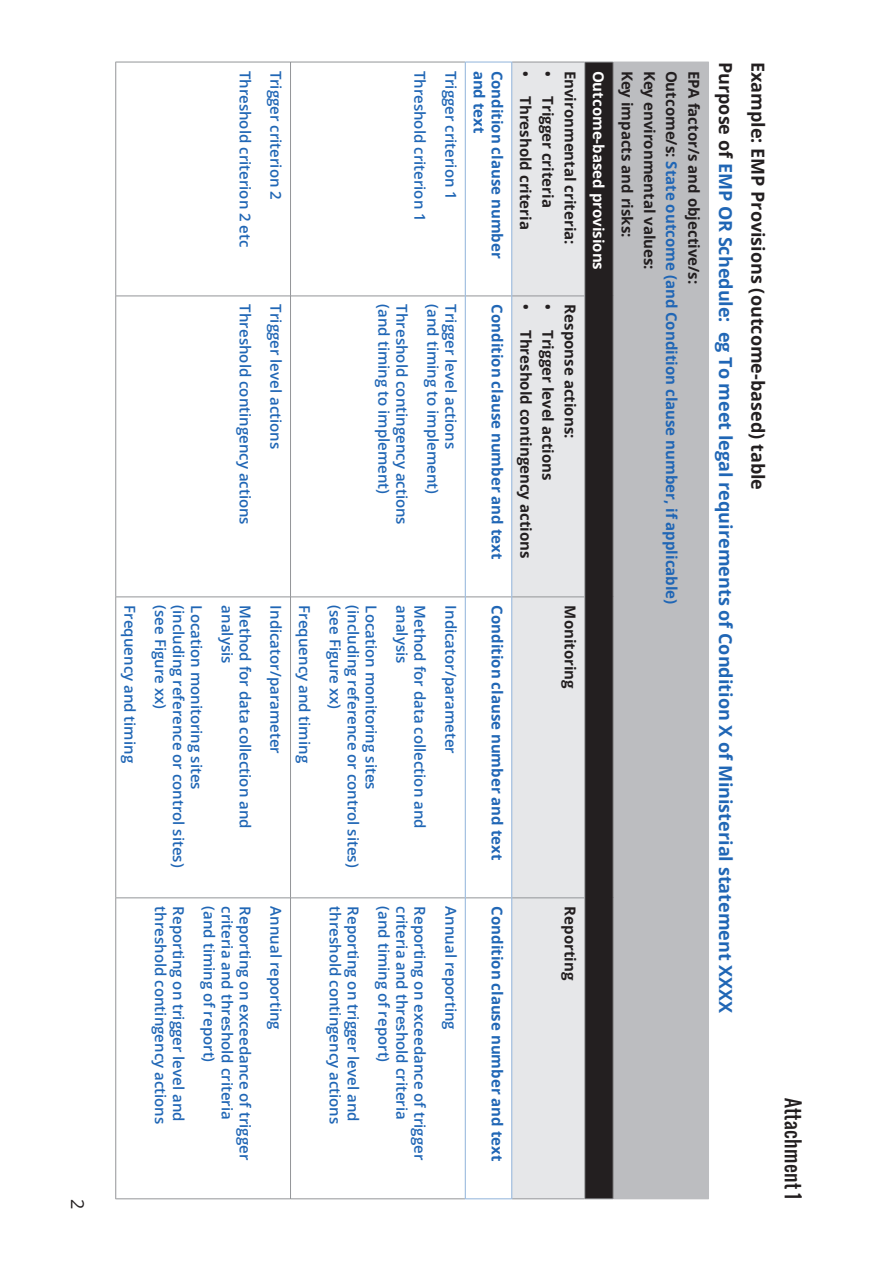
<style>
.page{position:relative;width:893px;height:1263px;background:#fff}
.page>*{position:absolute;margin:0;border:0;box-sizing:border-box;transform-origin:0 0}
.t1{font:19.5px "Oswald";letter-spacing:.02em;color:#231f20}
.t2{font:700 18px "Open Sans";color:#2066b5}
.t3{font:700 18px "Open Sans";color:#231f20}
.t4{font:18px "Open Sans";color:#231f20}
.t5{font:600 15px "Open Sans";color:#2066b5}
.t6{font:700 15px "Open Sans";color:#231f20}
.t7{font:700 15px "Open Sans";color:#2066b5}
.t8{font:700 15px "Open Sans";color:#fff}
.s1{color:#231f20}
</style>
<div class="page">
<div style="left:613px;top:62px;width:95px;height:1137px;background:#bcbdc0"></div>
<div style="left:585px;top:62px;width:28px;height:1137px;background:#231f20"></div>
<div style="left:512px;top:63px;width:72px;height:1135px;background:#e6e7e9"></div>
<svg style="left:585px;top:62px;width:28px;height:1px"></svg>
<svg style="left:585px;top:1198px;width:28px;height:1px"></svg>
<hr style="left:584px;top:62px;width:1px;height:234px;background:#939598">
<hr style="left:512px;top:62px;width:72px;height:1px;background:#939598">
<hr style="left:584px;top:296px;width:1px;height:301px;background:#939598">
<hr style="left:512px;top:296px;width:72px;height:1px;background:#939598">
<hr style="left:584px;top:597px;width:1px;height:301px;background:#939598">
<hr style="left:512px;top:596px;width:72px;height:1px;background:#939598">
<hr style="left:584px;top:898px;width:1px;height:301px;background:#939598">
<hr style="left:512px;top:897px;width:72px;height:1px;background:#939598">
<hr style="left:512px;top:1198px;width:72px;height:1px;background:#939598">
<hr style="left:466px;top:296px;width:45px;height:1px;background:#939598">
<hr style="left:466px;top:596px;width:45px;height:1px;background:#939598">
<hr style="left:466px;top:897px;width:45px;height:1px;background:#939598">
<hr style="left:291px;top:62px;width:174px;height:1px;background:#939598">
<hr style="left:291px;top:296px;width:174px;height:1px;background:#939598">
<hr style="left:291px;top:596px;width:174px;height:1px;background:#939598">
<hr style="left:291px;top:897px;width:174px;height:1px;background:#939598">
<hr style="left:291px;top:1198px;width:174px;height:1px;background:#939598">
<hr style="left:290px;top:62px;width:1px;height:234px;background:#939598">
<hr style="left:116px;top:62px;width:174px;height:1px;background:#939598">
<hr style="left:290px;top:296px;width:1px;height:301px;background:#939598">
<hr style="left:116px;top:296px;width:174px;height:1px;background:#939598">
<hr style="left:290px;top:597px;width:1px;height:301px;background:#939598">
<hr style="left:116px;top:596px;width:174px;height:1px;background:#939598">
<hr style="left:290px;top:898px;width:1px;height:301px;background:#939598">
<hr style="left:116px;top:897px;width:174px;height:1px;background:#939598">
<hr style="left:116px;top:1198px;width:174px;height:1px;background:#939598">
<hr style="left:115px;top:62px;width:1px;height:234px;background:#939598">
<hr style="left:115px;top:296px;width:1px;height:301px;background:#939598">
<hr style="left:115px;top:597px;width:1px;height:301px;background:#939598">
<hr style="left:115px;top:898px;width:1px;height:301px;background:#939598">
<hr style="left:708px;top:62px;width:1px;height:234px;background:#bcbdc0">
<hr style="left:708px;top:296px;width:1px;height:301px;background:#bcbdc0">
<hr style="left:708px;top:597px;width:1px;height:301px;background:#bcbdc0">
<hr style="left:708px;top:898px;width:1px;height:301px;background:#bcbdc0">
<hr style="left:511px;top:62px;width:1px;height:234px;background:#90b3da">
<hr style="left:466px;top:62px;width:45px;height:1px;background:#90b3da">
<hr style="left:511px;top:296px;width:1px;height:301px;background:#90b3da">
<hr style="left:511px;top:597px;width:1px;height:301px;background:#90b3da">
<hr style="left:511px;top:898px;width:1px;height:301px;background:#90b3da">
<hr style="left:466px;top:1198px;width:45px;height:1px;background:#90b3da">
<hr style="left:465px;top:62px;width:1px;height:234px;background:#90b3da">
<hr style="left:465px;top:296px;width:1px;height:301px;background:#90b3da">
<hr style="left:465px;top:597px;width:1px;height:301px;background:#90b3da">
<hr style="left:465px;top:898px;width:1px;height:301px;background:#90b3da">
<p class="t4" style="left:90px;top:1199px;width:12px;rotate:90deg">2</p>
<p class="t5" style="left:256px;top:71px;width:178px;rotate:90deg">Threshold criterion 2 etc</p>
<p class="t5" style="left:286px;top:71px;width:131px;rotate:90deg">Trigger criterion 2</p>
<p class="t5" style="left:256px;top:304px;width:222px;rotate:90deg">Threshold contingency actions</p>
<p class="t5" style="left:286px;top:304px;width:146px;rotate:90deg">Trigger level actions</p>
<p class="t5" style="left:430px;top:71px;width:152px;rotate:90deg">Threshold criterion 1</p>
<p class="t5" style="left:461px;top:71px;width:131px;rotate:90deg">Trigger criterion 1</p>
<p class="t5" style="left:394px;top:304px;width:191px;rotate:90deg">(and timing to implement)</p>
<p class="t5" style="left:412px;top:304px;width:222px;rotate:90deg">Threshold contingency actions</p>
<p class="t5" style="left:443px;top:304px;width:191px;rotate:90deg">(and timing to implement)</p>
<p class="t5" style="left:461px;top:304px;width:146px;rotate:90deg">Trigger level actions</p>
<p class="t5" style="left:140px;top:605px;width:159px;rotate:90deg">Frequency and timing</p>
<p class="t5" style="left:171px;top:605px;width:105px;rotate:90deg">(see Figure xx)</p>
<p class="t5" style="left:189px;top:605px;width:264px;rotate:90deg">(including reference or control sites)</p>
<p class="t5" style="left:207px;top:605px;width:186px;rotate:90deg">Location monitoring sites</p>
<p class="t5" style="left:238px;top:605px;width:59px;rotate:90deg">analysis</p>
<p class="t5" style="left:256px;top:605px;width:225px;rotate:90deg">Method for data collection and</p>
<p class="t5" style="left:286px;top:605px;width:150px;rotate:90deg">Indicator/parameter</p>
<p class="t5" style="left:171px;top:906px;width:219px;rotate:90deg">threshold contingency actions</p>
<p class="t5" style="left:189px;top:906px;width:217px;rotate:90deg">Reporting on trigger level and</p>
<p class="t5" style="left:220px;top:906px;width:157px;rotate:90deg">(and timing of report)</p>
<p class="t5" style="left:238px;top:906px;width:215px;rotate:90deg">criteria and threshold criteria</p>
<p class="t5" style="left:256px;top:906px;width:255px;rotate:90deg">Reporting on exceedance of trigger</p>
<p class="t5" style="left:286px;top:906px;width:125px;rotate:90deg">Annual reporting</p>
<p class="t5" style="left:315px;top:605px;width:159px;rotate:90deg">Frequency and timing</p>
<p class="t5" style="left:346px;top:605px;width:105px;rotate:90deg">(see Figure xx)</p>
<p class="t5" style="left:364px;top:605px;width:264px;rotate:90deg">(including reference or control sites)</p>
<p class="t5" style="left:382px;top:605px;width:186px;rotate:90deg">Location monitoring sites</p>
<p class="t5" style="left:412px;top:605px;width:59px;rotate:90deg">analysis</p>
<p class="t5" style="left:430px;top:605px;width:225px;rotate:90deg">Method for data collection and</p>
<p class="t5" style="left:461px;top:605px;width:150px;rotate:90deg">Indicator/parameter</p>
<p class="t5" style="left:346px;top:906px;width:219px;rotate:90deg">threshold contingency actions</p>
<p class="t5" style="left:364px;top:906px;width:217px;rotate:90deg">Reporting on trigger level and</p>
<p class="t5" style="left:394px;top:906px;width:157px;rotate:90deg">(and timing of report)</p>
<p class="t5" style="left:412px;top:906px;width:215px;rotate:90deg">criteria and threshold criteria</p>
<p class="t5" style="left:430px;top:906px;width:255px;rotate:90deg">Reporting on exceedance of trigger</p>
<p class="t5" style="left:461px;top:906px;width:125px;rotate:90deg">Annual reporting</p>
<p class="t7" style="left:490px;top:71px;width:64px;rotate:90deg">and text</p>
<p class="t7" style="left:508px;top:71px;width:189px;rotate:90deg">Condition clause number</p>
<p class="t7" style="left:508px;top:304px;width:256px;rotate:90deg">Condition clause number and text</p>
<p class="t7" style="left:508px;top:605px;width:256px;rotate:90deg">Condition clause number and text</p>
<p class="t6" style="left:536px;top:71px;width:161px;rotate:90deg">• Threshold criteria</p>
<p class="t6" style="left:559px;top:71px;width:139px;rotate:90deg">• Trigger criteria</p>
<p class="t6" style="left:581px;top:71px;width:175px;rotate:90deg">Environmental criteria:</p>
<p class="t8" style="left:609px;top:71px;width:201px;rotate:90deg">Outcome-based provisions</p>
<p class="t6" style="left:638px;top:71px;width:168px;rotate:90deg">Key impacts and risks:</p>
<p class="t6" style="left:660px;top:71px;width:201px;rotate:90deg">Key environmental values:</p>
<p class="t7" style="left:682px;top:71px;width:535px;rotate:90deg"><span class="s1">Outcome/s:</span> State outcome (and Condition clause number, if applicable)</p>
<p class="t6" style="left:705px;top:71px;width:215px;rotate:90deg">EPA factor/s and objective/s:</p>
<p class="t6" style="left:536px;top:304px;width:255px;rotate:90deg">• Threshold contingency actions</p>
<p class="t6" style="left:559px;top:304px;width:177px;rotate:90deg">• Trigger level actions</p>
<p class="t6" style="left:581px;top:304px;width:135px;rotate:90deg">Response actions:</p>
<p class="t6" style="left:581px;top:605px;width:85px;rotate:90deg">Monitoring</p>
<p class="t7" style="left:508px;top:906px;width:256px;rotate:90deg">Condition clause number and text</p>
<p class="t6" style="left:581px;top:906px;width:75px;rotate:90deg">Reporting</p>
<p class="t2" style="left:738px;top:62px;width:953px;rotate:90deg"><span class="s1">Purpose of</span> EMP OR Schedule: eg To meet legal requirements of Condition X of Ministerial statement XXXX</p>
<p class="t3" style="left:771px;top:62px;width:430px;rotate:90deg">Example: EMP Provisions (outcome-based) table</p>
<h1 class="t1" style="left:808px;top:1097px;width:103px;rotate:90deg">Attachment 1</h1>
</div>
